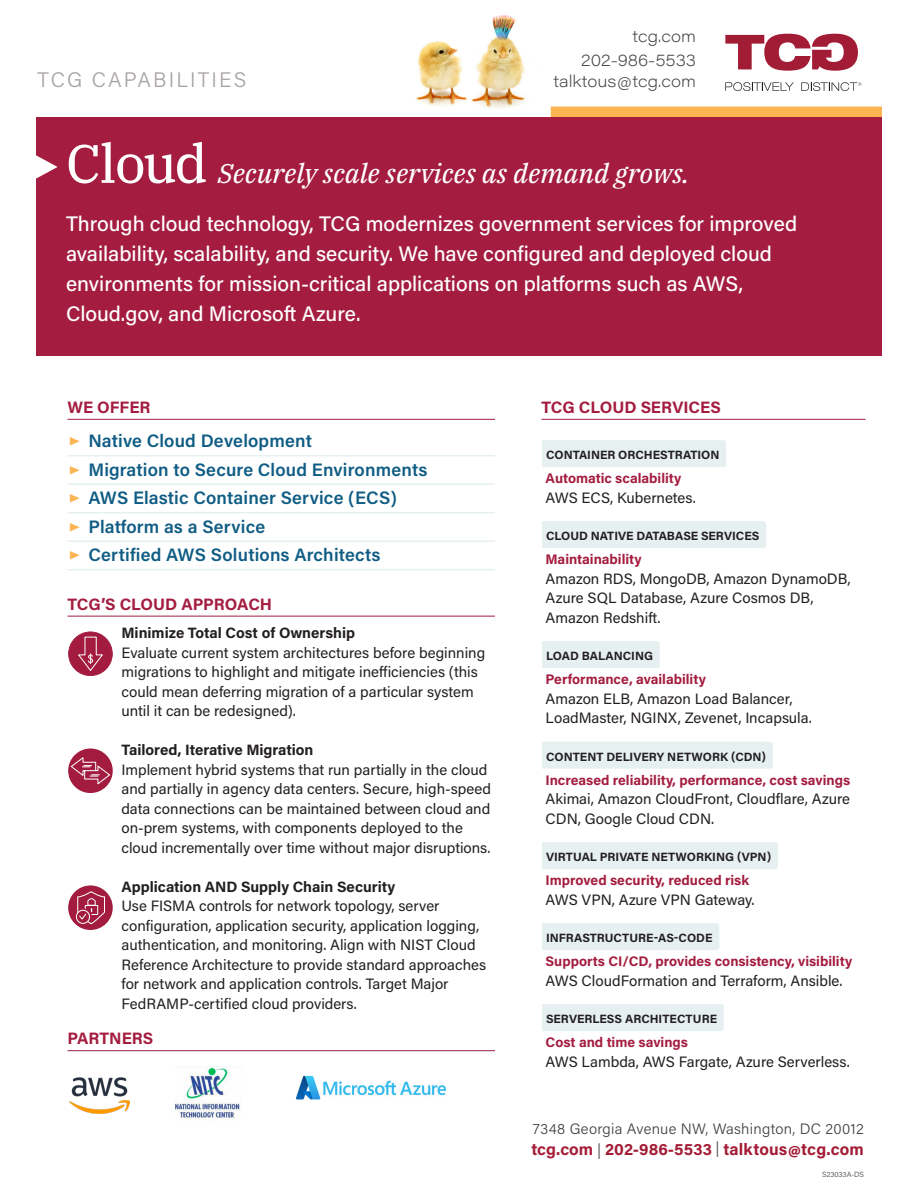
<style>
.page{position:relative;width:918px;height:1188px;background:#fff}
.page>*{position:absolute;margin:0;border:0;box-sizing:border-box;transform-origin:0 0}
.Title_1{font:italic 27px "IBM Plex Serif Text";color:#fff}
.Deck{font:500 21px/30px "Acumin Pro";color:#fff}
.t1{font:300 21px "Acumin Pro";letter-spacing:.1em;color:#a8a3a1}
.quick_table{font:600 18px "Acumin Pro";letter-spacing:.01em;color:#0f5c84}
.Head_1{font:700 16.5px "Acumin Pro";letter-spacing:-.005em;color:#a41d40}
.t2{font:700 16.5px "Acumin Pro";letter-spacing:.005em;color:#a31c35}
.t3{font:200 16.5px/24px "Acumin Pro Wide";color:#424142;text-align:right}
.Running_text{font:15px/19.5px "Acumin Pro";color:#231f20}
.cloud_services{font:15px/19.5px "Acumin Pro";color:#231f20}
.Heading_2{font:700 15px "Acumin Pro";color:#231f20}
.t4{font:300 15px "Acumin Pro";letter-spacing:.02em;color:#424142}
.benefit{font:700 13.8px "Acumin Pro";color:#a41d40}
.Services_hdr_box{font:700 12px "Acumin Pro";color:#231f20}
.t5{font:300 7.5px "Acumin Pro";letter-spacing:-.005em;color:#414249}
.s1{font-size:13.5px}
.s2{font-style:normal;font-size:54px}
.s3{font-family:"Acumin Pro Extra Cond";font-weight:700;font-size:21px;color:#fbb553}
.s4{color:#a51d37}
.s5{font-weight:300;font-size:15px;color:#424142}
</style>
<div class="page">
<img style="left:415px;top:15px;width:111px;height:93px">
<div style="left:36px;top:117px;width:846px;height:239px;background:#a41d40"></div>
<svg style="left:36px;top:155px;width:22px;height:24px"></svg>
<div style="left:551px;top:106px;width:331px;height:11px;background:#fbb553"></div>
<svg style="left:68px;top:632px;width:45px;height:44px"></svg>
<div style="left:68px;top:749px;width:45px;height:44px;background:#a31c40;border-radius:50%"></div>
<svg style="left:70px;top:756px;width:41px;height:30px"></svg>
<div style="left:68px;top:885px;width:45px;height:45px;background:#a31c40;border-radius:50%"></div>
<div style="left:76px;top:910px;width:14px;height:14px;border:1px solid #fff;border-radius:50%"></div>
<svg style="left:77px;top:892px;width:28px;height:33px"></svg>
<svg style="left:725px;top:34px;width:133px;height:37px"></svg>
<svg style="left:725px;top:82px;width:69px;height:9px"></svg>
<svg style="left:801px;top:82px;width:60px;height:9px"></svg>
<hr style="left:67px;top:419px;width:428px;height:1px;background:#a41d40">
<hr style="left:67px;top:455px;width:428px;height:1px;background:#e7f0f1">
<hr style="left:67px;top:483px;width:428px;height:2px;background:#e7f0f1">
<hr style="left:67px;top:512px;width:428px;height:1px;background:#e7f0f1">
<hr style="left:67px;top:540px;width:428px;height:2px;background:#e7f0f1">
<hr style="left:67px;top:569px;width:428px;height:1px;background:#e7f0f1">
<hr style="left:67px;top:616px;width:428px;height:1px;background:#a41d40">
<hr style="left:542px;top:419px;width:324px;height:1px;background:#a41d40">
<div style="left:542px;top:440px;width:184px;height:27px;background:#e7f0f1"></div>
<div style="left:542px;top:521px;width:224px;height:27px;background:#e7f0f1"></div>
<div style="left:542px;top:641px;width:118px;height:27px;background:#e7f0f1"></div>
<div style="left:542px;top:742px;width:231px;height:27px;background:#e7f0f1"></div>
<div style="left:542px;top:842px;width:236px;height:27px;background:#e7f0f1"></div>
<div style="left:542px;top:923px;width:177px;height:27px;background:#e7f0f1"></div>
<div style="left:542px;top:1004px;width:182px;height:27px;background:#e7f0f1"></div>
<hr style="left:68px;top:1050px;width:427px;height:1px;background:#a41d40">
<img style="left:295px;top:1075px;width:151px;height:25px">
<img style="left:70px;top:1078px;width:60px;height:36px">
<img style="left:176px;top:1067px;width:65px;height:54px">
<h2 class="t1" style="left:38px;top:65px;width:210px">TCG CAPABILITIES</h2>
<p class="t3" style="left:581px;top:23px;width:116px">tcg.com<br>202-986-5533</p>
<p class="t3" style="left:553px;top:68px;width:144px">talktous<span class="s1">@</span>tcg.com</p>
<h1 class="Title_1" style="left:66px;top:153px;width:625px"><span class="s2">Cloud</span> Securely scale services as demand grows.</h1>
<h2 class="Deck" style="left:66px;top:208px;width:733px">Through cloud technology, TCG modernizes government services for improved availability, scalability, and security. We have configured and deployed cloud environments for mission-critical applications on platforms such as AWS, Cloud.gov, and Microsoft Azure.</h2>
<h2 class="Head_1" style="left:67px;top:396px;width:84px">WE OFFER</h2>
<p class="quick_table" style="left:69px;top:429px;width:244px"><span class="s3">▶</span> Native Cloud Development</p>
<p class="quick_table" style="left:69px;top:457px;width:360px"><span class="s3">▶</span> Migration to Secure Cloud Environments</p>
<p class="quick_table" style="left:69px;top:486px;width:330px"><span class="s3">▶</span> AWS Elastic Container Service (ECS)</p>
<p class="quick_table" style="left:69px;top:514px;width:198px"><span class="s3">▶</span> Platform as a Service</p>
<p class="quick_table" style="left:69px;top:543px;width:313px"><span class="s3">▶</span> Certified AWS Solutions Architects</p>
<h2 class="Head_1" style="left:67px;top:592px;width:206px">TCG’S CLOUD APPROACH</h2>
<h3 class="Heading_2" style="left:121px;top:622px;width:235px">Minimize Total Cost of Ownership</h3>
<p class="Running_text" style="left:121px;top:642px;width:365px">Evaluate current system architectures before beginning migrations to highlight and mitigate inefficiencies (this could mean deferring migration of a particular system until it can be redesigned).</p>
<h3 class="Heading_2" style="left:121px;top:739px;width:193px">Tailored, Iterative Migration</h3>
<p class="Running_text" style="left:121px;top:759px;width:371px">Implement hybrid systems that run partially in the cloud and partially in agency data centers. Secure, high-speed data connections can be maintained between cloud and on-prem systems, with components deployed to the cloud incrementally over time without major disruptions.</p>
<h3 class="Heading_2" style="left:121px;top:876px;width:275px">Application AND Supply Chain Security</h3>
<p class="Running_text" style="left:121px;top:896px;width:366px">Use FISMA controls for network topology, server configuration, application security, application logging, authentication, and monitoring. Align with NIST Cloud Reference Architecture to provide standard approaches for network and application controls. Target Major FedRAMP-certified cloud providers.</p>
<h2 class="Head_1" style="left:68px;top:1027px;width:87px">PARTNERS</h2>
<h2 class="Head_1" style="left:542px;top:396px;width:181px">TCG CLOUD SERVICES</h2>
<h2 class="Services_hdr_box" style="left:546px;top:447px;width:175px">CONTAINER ORCHESTRATION</h2>
<h4 class="benefit" style="left:546px;top:469px;width:137px">Automatic scalability</h4>
<h5 class="cloud_services" style="left:546px;top:487px;width:152px">AWS ECS, Kubernetes.</h5>
<h2 class="Services_hdr_box" style="left:546px;top:528px;width:215px">CLOUD NATIVE DATABASE SERVICES</h2>
<h4 class="benefit" style="left:546px;top:550px;width:98px">Maintainability</h4>
<h5 class="cloud_services" style="left:546px;top:568px;width:306px">Amazon RDS, MongoDB, Amazon DynamoDB,<br>Azure SQL Database, Azure Cosmos DB,<br>Amazon Redshift.</h5>
<h2 class="Services_hdr_box" style="left:546px;top:648px;width:109px">LOAD BALANCING</h2>
<h4 class="benefit" style="left:546px;top:670px;width:162px">Performance, availability</h4>
<h5 class="cloud_services" style="left:546px;top:688px;width:268px">Amazon ELB, Amazon Load Balancer,<br>LoadMaster, NGINX, Zevenet, Incapsula.</h5>
<h2 class="Services_hdr_box" style="left:546px;top:748px;width:222px">CONTENT DELIVERY NETWORK (CDN)</h2>
<h4 class="benefit" style="left:546px;top:770px;width:306px">Increased reliability, performance, cost savings</h4>
<h5 class="cloud_services" style="left:546px;top:789px;width:306px">Akimai, Amazon CloudFront, Cloudflare, Azure<br>CDN, Google Cloud CDN.</h5>
<h2 class="Services_hdr_box" style="left:546px;top:849px;width:227px">VIRTUAL PRIVATE NETWORKING (VPN)</h2>
<h4 class="benefit" style="left:546px;top:871px;width:205px">Improved security, reduced risk</h4>
<h5 class="cloud_services" style="left:546px;top:889px;width:210px">AWS VPN, Azure VPN Gateway.</h5>
<h2 class="Services_hdr_box" style="left:546px;top:930px;width:168px">INFRASTRUCTURE-AS-CODE</h2>
<h4 class="benefit" style="left:546px;top:952px;width:308px">Supports CI/CD, provides consistency, visibility</h4>
<h5 class="cloud_services" style="left:546px;top:970px;width:298px">AWS CloudFormation and Terraform, Ansible.</h5>
<h2 class="Services_hdr_box" style="left:546px;top:1011px;width:173px">SERVERLESS ARCHITECTURE</h2>
<h4 class="benefit" style="left:546px;top:1033px;width:144px">Cost and time savings</h4>
<h5 class="cloud_services" style="left:546px;top:1051px;width:306px">AWS Lambda, AWS Fargate, Azure Serverless.</h5>
<p class="t4" style="left:533px;top:1118px;width:333px">7348 Georgia Avenue NW, Washington, DC 20012</p>
<p class="t2" style="left:532px;top:1137px;width:334px"><span class="s4">tcg.com</span> <span class="s5">|</span> 202-986-5533 <span class="s5">|</span> talktous<span class="s1">@</span>tcg.com</p>
<p class="t5" style="left:822px;top:1169px;width:43px">S23033A-DS</p>
</div>
